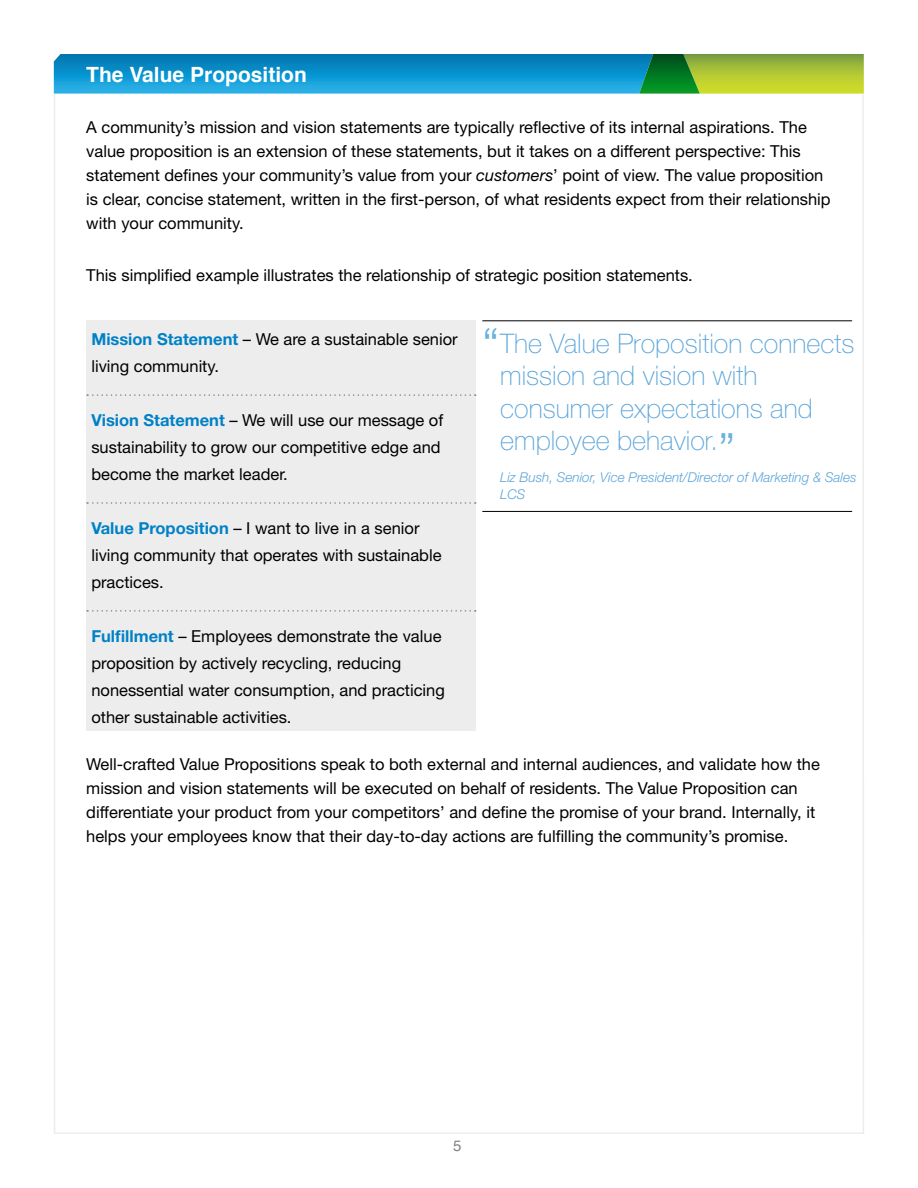
<style>
.page{position:relative;width:918px;height:1188px;background:#fff}
.page>*{position:absolute;margin:0;border:0;box-sizing:border-box;transform-origin:0 0}
.t1{font:300 45px "Helvetica Neue LT Std";color:#66b3dd}
.t2{font:100 27px/32.4px "Helvetica Neue LT Std";color:#5ca5d9}
.t3{font:700 21px "Helvetica";color:#fff}
.t4{font:16.5px/27px "Helvetica Neue LT Std";color:#000}
.t5{font:15px "Helvetica";color:#807f83}
.t6{font:italic 300 13.5px/16.2px "Helvetica Neue LT Std";color:#5ca5d9}
.s1{font-style:italic}
.s2{font-weight:700;color:#0081c6}
</style>
<div class="page">
<svg style="left:700px;top:54px;width:164px;height:40px;background:#adc336"></svg>
<svg style="left:54px;top:54px;width:585px;height:40px;background:#1294cd"></svg>
<img style="left:639px;top:54px;width:61px;height:40px">
<div style="left:86px;top:320px;width:389px;height:411px;background:#ededee"></div>
<svg style="left:87px;top:502px;width:389px;height:2px"></svg>
<svg style="left:87px;top:394px;width:389px;height:2px"></svg>
<svg style="left:87px;top:610px;width:389px;height:2px"></svg>
<hr style="left:482px;top:320px;width:370px;height:1px;background:#000">
<hr style="left:482px;top:511px;width:370px;height:1px;background:#000">
<p class="t3" style="left:86px;top:57px;width:222px">The Value Proposition</p>
<p class="t4" style="left:86px;top:115px;width:746px;line-height:24px">A community’s mission and vision statements are typically reflective of its internal aspirations. The value proposition is an extension of these statements, but it takes on a different perspective: This statement defines your community’s value from your <span class="s1">customers</span>’ point of view. The value proposition is clear, concise statement, written in the first-person, of what residents expect from their relationship with your community.</p>
<p class="t4" style="left:86px;top:261px;width:608px">This simplified example illustrates the relationship of strategic position statements.</p>
<p class="t4" style="left:91px;top:326px;width:368px"><span class="s2">Mission Statement</span> – We are a sustainable senior living community.</p>
<p class="t4" style="left:91px;top:407px;width:353px"><span class="s2">Vision Statement</span> – We will use our message of sustainability to grow our competitive edge and become the market leader.</p>
<p class="t4" style="left:91px;top:515px;width:352px"><span class="s2">Value Proposition</span> – I want to live in a senior living community that operates with sustainable practices.</p>
<p class="t4" style="left:91px;top:623px;width:355px"><span class="s2">Fulfillment</span> – Employees demonstrate the value proposition by actively recycling, reducing nonessential water consumption, and practicing other sustainable activities.</p>
<h1 class="t1" style="left:482px;top:317px;width:18px">“</h1>
<h2 class="t2" style="left:500px;top:327px;width:356px">The Value Proposition connects mission and vision with consumer expectations and employee behavior.</h2>
<p class="t6" style="left:500px;top:469px;width:358px">Liz Bush, Senior, Vice President/Director of Marketing &amp; Sales<br>LCS</p>
<h1 class="t1" style="left:735px;top:456px;width:18px;rotate:-180deg">“</h1>
<p class="t4" style="left:86px;top:752px;width:735px;line-height:24px">Well-crafted Value Propositions speak to both external and internal audiences, and validate how the mission and vision statements will be executed on behalf of residents. The Value Proposition can differentiate your product from your competitors’ and define the promise of your brand. Internally, it helps your employees know that their day-to-day actions are fulfilling the community’s promise.</p>
<p class="t5" style="left:453px;top:1134px;width:10px">5</p>
</div>
